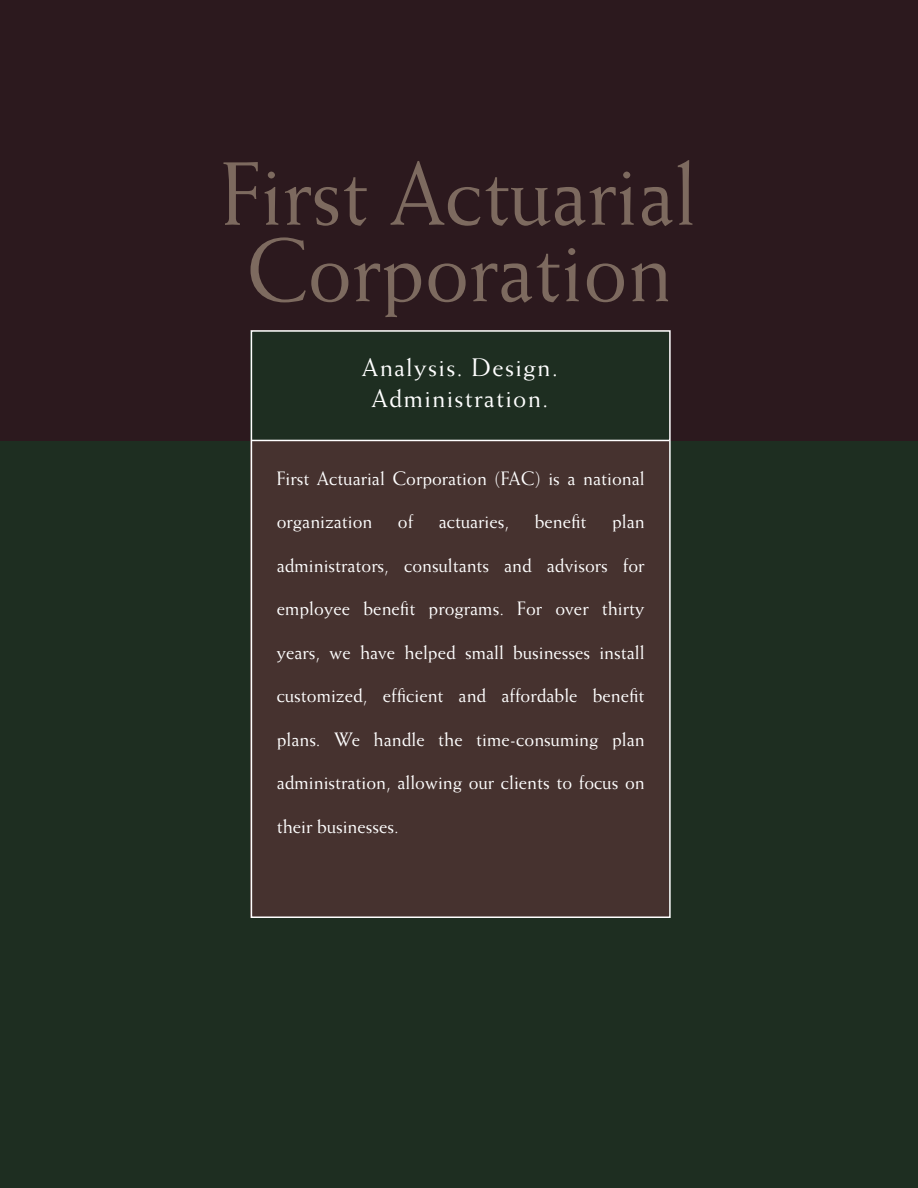
<style>
.page{position:relative;width:918px;height:1188px;background:#1e2e21}
.page>*{position:absolute;margin:0;border:0;box-sizing:border-box;transform-origin:0 0}
.t1{font:90px/76.5px "Weiss";color:#7d6a5f;scale:.95 1}
.t2{font:25.5px/30.6px "Weiss";letter-spacing:.05em;color:#fff;text-align:center}
.t3{font:19.5px "Weiss";color:#fff}
</style>
<div class="page">
<div style="left:0;top:0;width:918px;height:441px;background:#2c191e"></div>
<div style="left:251px;top:331px;width:418px;height:587px;background:#46322f"></div>
<div style="left:251px;top:331px;width:418px;height:108px;background:#1e2e21"></div>
<div style="left:251px;top:330px;width:420px;height:588px;border:2px solid #fff"></div>
<hr style="left:252px;top:440px;width:417px;height:1px;background:#fff">
<p class="t1" style="left:221px;top:154px;width:502px">First Actuarial<br>Corporation</p>
<p class="t2" style="left:362px;top:352px;width:198px">Analysis. Design.<br>Administration.</p>
<p class="t3" style="left:277px;top:467px;width:369px">First Actuarial Corporation (FAC) is a national</p>
<p class="t3" style="left:277px;top:510px;width:97px">organization</p>
<p class="t3" style="left:398px;top:510px;width:17px">of</p>
<p class="t3" style="left:439px;top:510px;width:72px">actuaries,</p>
<p class="t3" style="left:535px;top:510px;width:53px">benefit</p>
<p class="t3" style="left:612px;top:510px;width:34px">plan</p>
<p class="t3" style="left:277px;top:554px;width:369px">administrators, consultants and advisors for</p>
<p class="t3" style="left:277px;top:597px;width:369px">employee benefit programs. For over thirty</p>
<p class="t3" style="left:277px;top:641px;width:369px">years, we have helped small businesses install</p>
<p class="t3" style="left:277px;top:684px;width:369px">customized, efficient and affordable benefit</p>
<p class="t3" style="left:277px;top:728px;width:369px">plans. We handle the time-consuming plan</p>
<p class="t3" style="left:277px;top:771px;width:369px">administration, allowing our clients to focus on</p>
<p class="t3" style="left:277px;top:815px;width:124px">their businesses.</p>
</div>
